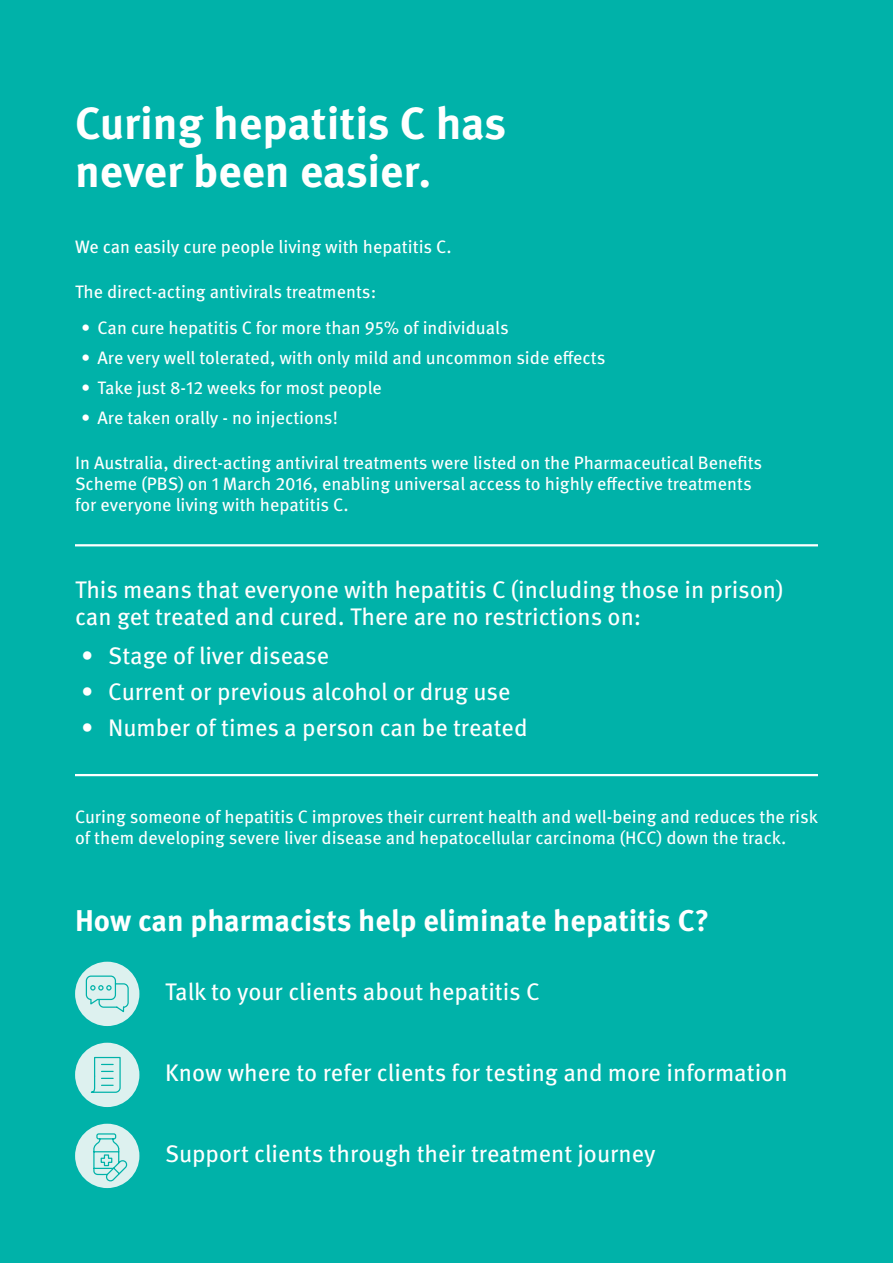
<style>
.page{position:relative;width:893px;height:1263px;background:#00b2a9}
.page>*{position:absolute;margin:0;border:0;box-sizing:border-box;transform-origin:0 0}
.Main_Heading{font:700 45px/48px "Meta OT";color:#fff}
.Main_Heading-2{font:700 30px "Meta OT";color:#fff}
.Body_1__16pt_after{font:24px/27px "Meta OT";color:#fff}
.Large_indented{font:24px "Meta OT";color:#fff}
.Body_1__16pt_after-2{font:18px/21px "Meta OT";color:#fff}
</style>
<div class="page">
<hr style="left:75px;top:544px;width:743px;height:2px;background:#fff">
<hr style="left:75px;top:774px;width:743px;height:2px;background:#fff">
<div style="left:75px;top:962px;width:64px;height:64px;background:#ddf1ef;border-radius:50%"></div>
<div style="left:75px;top:1043px;width:64px;height:64px;background:#ddf1ef;border-radius:50%"></div>
<div style="left:75px;top:1124px;width:64px;height:64px;background:#ddf1ef;border-radius:50%"></div>
<svg style="left:93px;top:1133px;width:36px;height:50px"></svg>
<svg style="left:85px;top:975px;width:44px;height:38px"></svg>
<svg style="left:90px;top:1056px;width:31px;height:37px"></svg>
<p class="Main_Heading" style="left:75px;top:101px;width:433px">Curing hepatitis C has never been easier.</p>
<p class="Body_1__16pt_after-2" style="left:75px;top:237px;width:378px">We can easily cure people living with hepatitis C.</p>
<p class="Body_1__16pt_after-2" style="left:75px;top:282px;width:303px">The direct-acting antivirals treatments:</p>
<p class="Body_1__16pt_after-2" style="left:81px;top:318px;width:429px">• Can cure hepatitis C for more than 95% of individuals</p>
<p class="Body_1__16pt_after-2" style="left:81px;top:348px;width:526px">• Are very well tolerated, with only mild and uncommon side effects</p>
<p class="Body_1__16pt_after-2" style="left:81px;top:378px;width:302px">• Take just 8-12 weeks for most people</p>
<p class="Body_1__16pt_after-2" style="left:81px;top:408px;width:258px">• Are taken orally - no injections!</p>
<p class="Body_1__16pt_after-2" style="left:75px;top:453px;width:689px">In Australia, direct-acting antiviral treatments were listed on the Pharmaceutical Benefits<br>Scheme (PBS) on 1 March 2016, enabling universal access to highly effective treatments for everyone living with hepatitis C.</p>
<p class="Body_1__16pt_after" style="left:75px;top:577px;width:710px">This means that everyone with hepatitis C (including those in prison) can get treated and cured. There are no restrictions on:</p>
<p class="Body_1__16pt_after" style="left:81px;top:643px;width:250px">• Stage of liver disease</p>
<p class="Body_1__16pt_after" style="left:81px;top:679px;width:431px">• Current or previous alcohol or drug use</p>
<p class="Body_1__16pt_after" style="left:81px;top:715px;width:448px">• Number of times a person can be treated</p>
<p class="Body_1__16pt_after-2" style="left:75px;top:807px;width:744px">Curing someone of hepatitis C improves their current health and well-being and reduces the risk of them developing severe liver disease and hepatocellular carcinoma (HCC) down the track.</p>
<p class="Main_Heading-2" style="left:75px;top:903px;width:636px">How can pharmacists help eliminate hepatitis C?</p>
<p class="Large_indented" style="left:165px;top:978px;width:376px">Talk to your clients about hepatitis C</p>
<p class="Large_indented" style="left:165px;top:1059px;width:624px">Know where to refer clients for testing and more information</p>
<p class="Large_indented" style="left:165px;top:1140px;width:492px">Support clients through their treatment journey</p>
</div>
